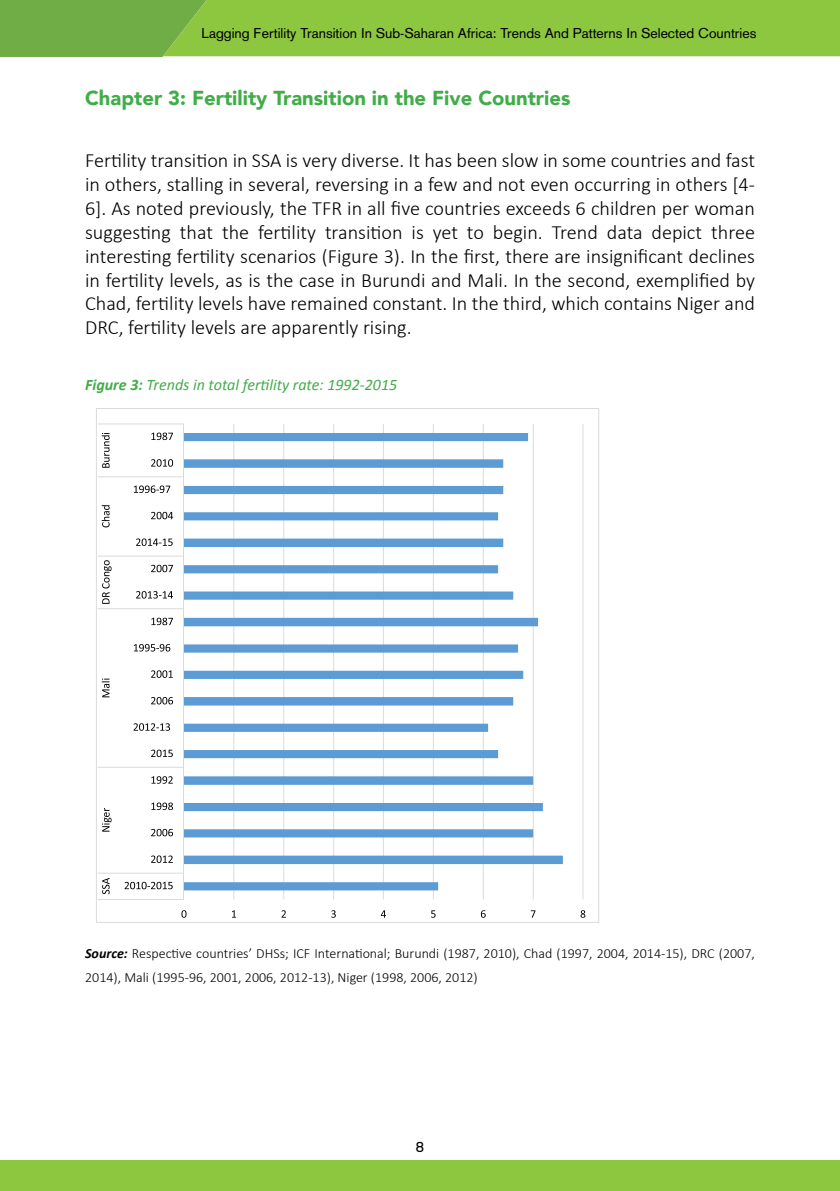
<style>
.page{position:relative;width:840px;height:1191px;background:#fff}
.page>*{position:absolute;margin:0;border:0;box-sizing:border-box;transform-origin:0 0}
.t1{font:300 20.2px/23.8px "Calibri";color:#000;text-align:justify}
.t2{font:900 20.2px "Avenir";color:#41ad49}
.t3{font:italic 16px "Calibri";color:#41ad49}
.t4{font:14.8px "Akzidenz Grotesk";color:#000}
.t5{font:300 14px/23.8px "Calibri";color:#000}
.t6{font:14px "Akzidenz Grotesk";color:#000}
.s1{font-weight:700}
.s2{font-weight:700;font-style:italic}
</style>
<div class="page">
<div style="left:0;top:0;width:242px;height:56px;background:#70ad47"></div>
<svg style="left:160px;top:56px;width:679px;height:1px"></svg>
<div style="left:163px;top:0;width:676px;height:56px;background:#8dc63f"></div>
<div style="left:0;top:1160px;width:839px;height:31px;background:#8dc63f"></div>
<svg style="left:96px;top:408px;width:503px;height:515px"></svg>
<p class="t6" style="left:201px;top:25px;width:556px">Lagging Fertility Transition In Sub-Saharan Africa: Trends And Patterns In Selected Countries</p>
<p class="t2" style="left:85px;top:81px;width:486px">Chapter 3: Fertility Transition in the Five Countries</p>
<p class="t1" style="left:85px;top:149px;width:671px">Fertility transition in SSA is very diverse. It has been slow in some countries and fast in others, stalling in several, reversing in a few and not even occurring in others [4- 6]. As noted previously, the TFR in all five countries exceeds 6 children per woman suggesting that the fertility transition is yet to begin. Trend data depict three interesting fertility scenarios (Figure 3). In the first, there are insignificant declines in fertility levels, as is the case in Burundi and Mali. In the second, exemplified by Chad, fertility levels have remained constant. In the third, which contains Niger and DRC, fertility levels are apparently rising.</p>
<p class="t3" style="left:85px;top:373px;width:313px"><span class="s1">Figure 3:</span> Trends in total fertility rate: 1992-2015</p>
<p class="t5" style="left:85px;top:941px;width:670px"><span class="s2">Source:</span> Respective countries’ DHSs; ICF International; Burundi (1987, 2010), Chad (1997, 2004, 2014-15), DRC (2007,<br>2014), Mali (1995-96, 2001, 2006, 2012-13), Niger (1998, 2006, 2012)</p>
<p class="t4" style="left:415px;top:1138px;width:10px">8</p>
</div>
